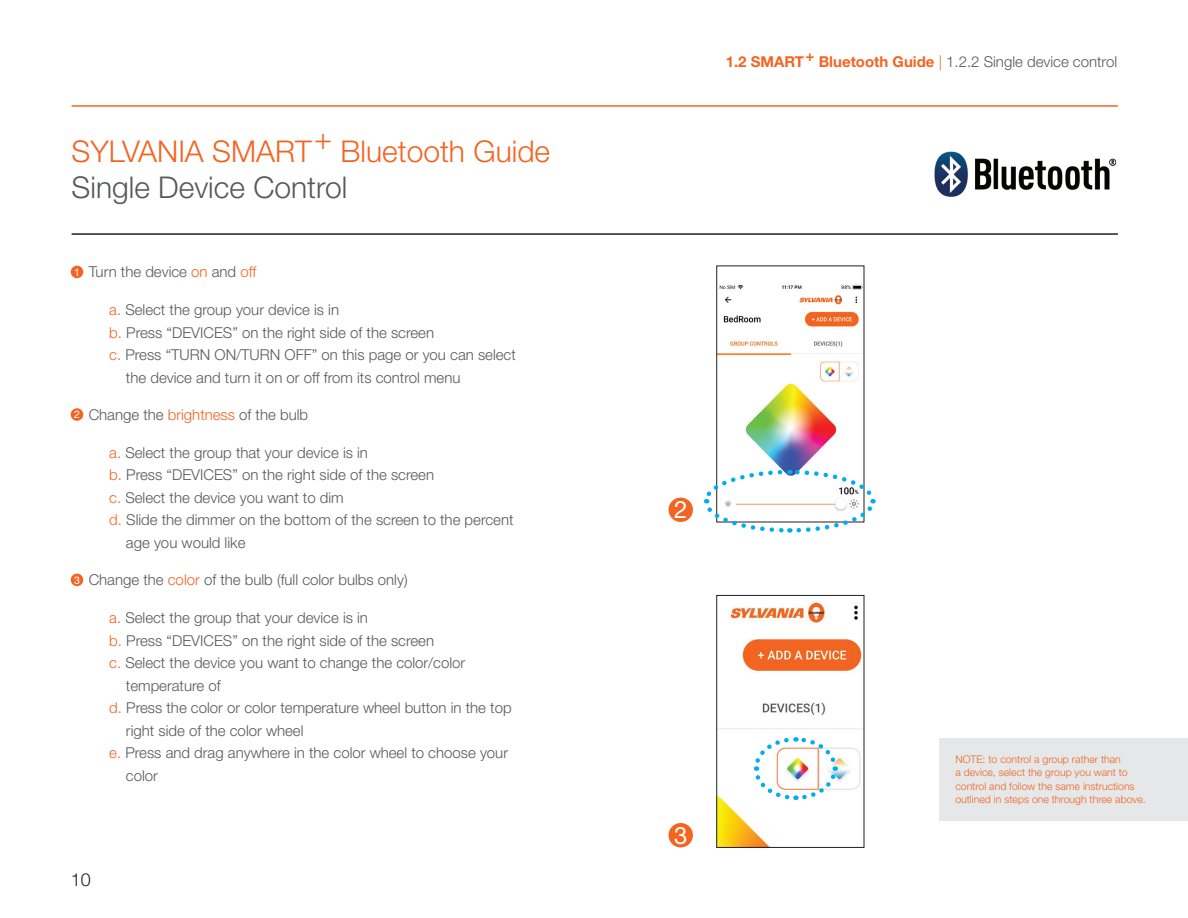
<style>
.page{position:relative;width:1188px;height:918px;background:#fff}
.page>*{position:absolute;margin:0;border:0;box-sizing:border-box;transform-origin:0 0}
.t1{font:300 30px "Helvetica Neue LT Pro";color:#f36421}
.t2{font:300 30px "Helvetica Neue LT Pro";color:#57585a}
.t3{font:24px "Helvetica Neue LT Pro";color:#fff}
.t4{font:300 18px "Helvetica Neue LT Pro";color:#231f20}
.t5{font:300 15px "Helvetica Neue LT Pro";color:#57585a}
.t6{font:300 10.5px/13.5px "Helvetica Neue LT Pro";color:#f36421}
.t7{font:10.5px "Helvetica Neue LT Pro";color:#fff}
.s1{color:#f36421}
.s2{font-weight:700;color:#f36421}
</style>
<div class="page">
<hr style="left:72px;top:105px;width:1046px;height:2px;background:#f36421">
<hr style="left:72px;top:233px;width:1046px;height:2px;background:#231f20">
<img style="left:934px;top:151px;width:182px;height:46px">
<div style="left:669px;top:498px;width:24px;height:24px;background:#f36421;border-radius:50%"></div>
<div style="left:669px;top:823px;width:24px;height:24px;background:#f36421;border-radius:50%"></div>
<img style="left:719px;top:602px;width:143px;height:244px">
<div style="left:717px;top:595px;width:147px;height:253px;border:1px solid #231f20"></div>
<img style="left:719px;top:284px;width:143px;height:184px">
<div style="left:71px;top:266px;width:12px;height:12px;background:#f36421;border-radius:50%"></div>
<div style="left:71px;top:408px;width:12px;height:13px;background:#f36421;border-radius:50%"></div>
<div style="left:71px;top:574px;width:12px;height:12px;background:#f36421;border-radius:50%"></div>
<div style="left:940px;top:738px;width:248px;height:82px;background:#e6e7e9"></div>
<svg style="left:704px;top:468px;width:172px;height:65px"></svg>
<svg style="left:751px;top:735px;width:89px;height:67px"></svg>
<h1 class="t1" style="left:72px;top:133px;width:242px">SYLVANIA SMART</h1>
<h1 class="t1" style="left:314px;top:120px;width:19px">+</h1>
<h1 class="t1" style="left:341px;top:133px;width:211px">Bluetooth Guide</h1>
<h1 class="t2" style="left:72px;top:169px;width:277px">Single Device Control</h1>
<p class="t7" style="left:74px;top:265px;width:7px">1</p>
<p class="t5" style="left:89px;top:263px;width:169px">Turn the device <span class="s1">on</span> and <span class="s1">off</span></p>
<p class="t5" style="left:109px;top:301px;width:231px"><span class="s1">a.</span> Select the group your device is in</p>
<p class="t5" style="left:109px;top:323px;width:326px"><span class="s1">b.</span> Press “DEVICES” on the right side of the screen</p>
<p class="t5" style="left:109px;top:346px;width:408px"><span class="s1">c.</span> Press “TURN ON/TURN OFF” on this page or you can select</p>
<p class="t5" style="left:126px;top:368px;width:336px">the device and turn it on or off from its control menu</p>
<p class="t7" style="left:74px;top:408px;width:7px">2</p>
<p class="t7" style="left:74px;top:573px;width:7px">3</p>
<p class="t5" style="left:89px;top:406px;width:221px">Change the <span class="s1">brightness</span> of the bulb</p>
<p class="t5" style="left:109px;top:443px;width:260px"><span class="s1">a.</span> Select the group that your device is in</p>
<p class="t5" style="left:109px;top:466px;width:326px"><span class="s1">b.</span> Press “DEVICES” on the right side of the screen</p>
<p class="t5" style="left:109px;top:488px;width:236px"><span class="s1">c.</span> Select the device you want to dim</p>
<p class="t5" style="left:109px;top:511px;width:406px"><span class="s1">d.</span> Slide the dimmer on the bottom of the screen to the percent</p>
<p class="t5" style="left:126px;top:533px;width:121px">age you would like</p>
<p class="t5" style="left:89px;top:571px;width:320px">Change the <span class="s1">color</span> of the bulb (full color bulbs only)</p>
<p class="t5" style="left:109px;top:609px;width:260px"><span class="s1">a.</span> Select the group that your device is in</p>
<p class="t5" style="left:109px;top:631px;width:326px"><span class="s1">b.</span> Press “DEVICES” on the right side of the screen</p>
<p class="t5" style="left:109px;top:654px;width:357px"><span class="s1">c.</span> Select the device you want to change the color/color</p>
<p class="t5" style="left:126px;top:676px;width:96px">temperature of</p>
<p class="t5" style="left:109px;top:699px;width:404px"><span class="s1">d.</span> Press the color or color temperature wheel button in the top</p>
<p class="t5" style="left:126px;top:721px;width:179px">right side of the color wheel</p>
<p class="t5" style="left:109px;top:744px;width:400px"><span class="s1">e.</span> Press and drag anywhere in the color wheel to choose your</p>
<p class="t5" style="left:126px;top:766px;width:33px">color</p>
<p class="t4" style="left:71px;top:868px;width:22px">10</p>
<p class="t5" style="left:726px;top:53px;width:393px"><span class="s2">1.2 SMART</span><sup>+</sup> <span class="s2">Bluetooth Guide</span> <span class="s1">|</span> 1.2.2 Single device control</p>
<h2 class="t3" style="left:674px;top:495px;width:15px">2</h2>
<h2 class="t3" style="left:674px;top:820px;width:15px">3</h2>
<p class="t6" style="left:955px;top:752px;width:192px">NOTE: to control a group rather than<br>a device, select the group you want to control and follow the same instructions outlined in steps one through three above.</p>
</div>
